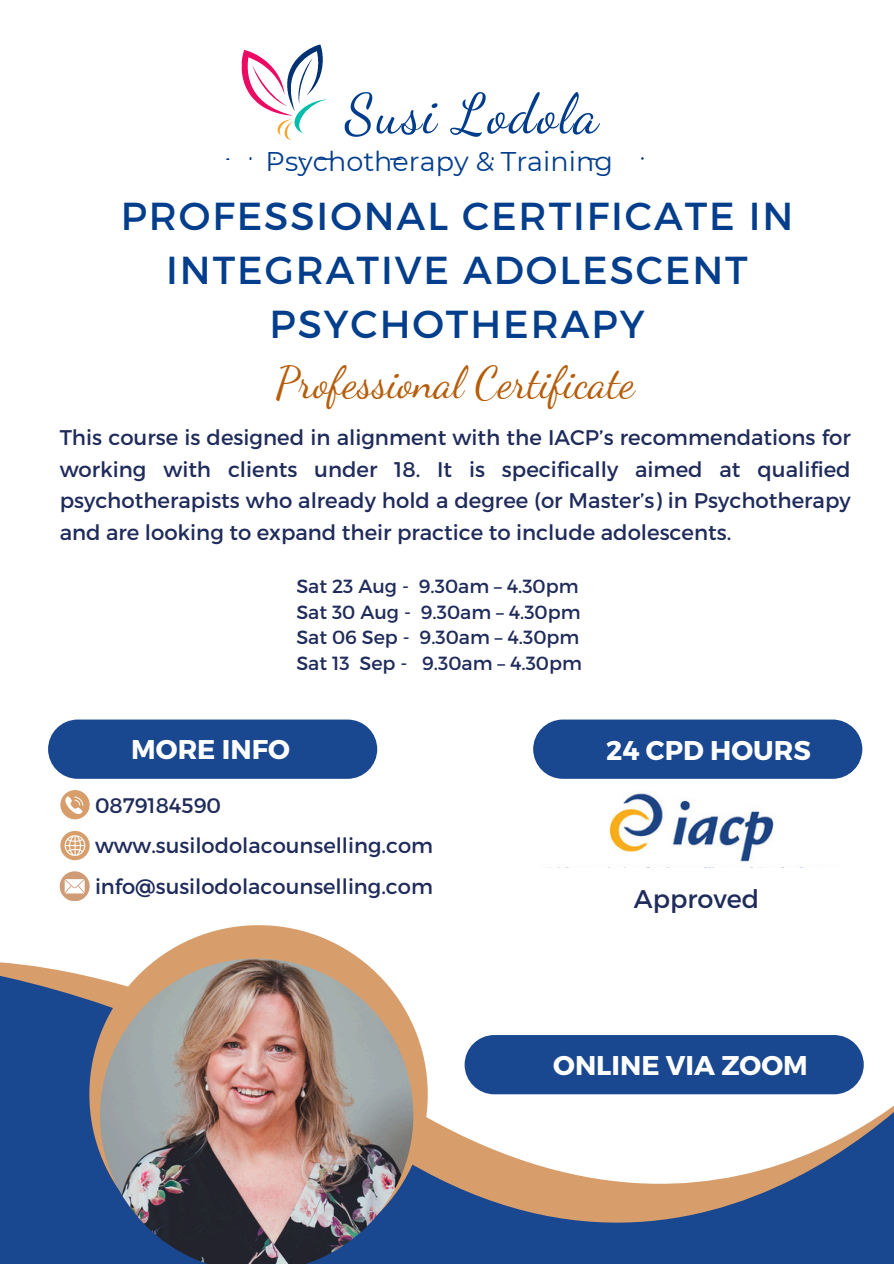
<style>
.page{position:relative;width:894px;height:1264px;background:#fff}
.page>*{position:absolute;margin:0;border:0;box-sizing:border-box;transform-origin:0 0}
.t1{font:43.5px "Dancing Script";color:#b65d0b}
.t2{font:39px/54px "Montserrat";letter-spacing:.05em;color:#033e8d;text-align:center}
.t3{font:700 27px "Montserrat";color:#fff}
.t4{font:27px "Montserrat";color:#033e8d}
.t5{font:25.5px "Montserrat";color:#1f2b5b}
.t6{font:21.15px/31.5px "Montserrat";color:#1f2b5b;text-align:justify}
.t7{font:21px "Montserrat";color:#1f2b5b}
.t8{font:19.05px "Montserrat";color:#1f2b5b}
</style>
<div class="page">
<svg style="left:0;top:925px;width:893px;height:338px"></svg>
<div style="left:89px;top:925px;width:338px;height:338px;background:#d79e6c;border-radius:50%"></div>
<img style="left:100px;top:958px;width:313px;height:305px">
<svg style="left:60px;top:790px;width:30px;height:29px"></svg>
<svg style="left:60px;top:831px;width:30px;height:29px"></svg>
<svg style="left:60px;top:871px;width:29px;height:30px"></svg>
<div style="left:533px;top:719px;width:329px;height:59px;background:#194790;border-radius:30px"></div>
<div style="left:464px;top:1035px;width:399px;height:59px;background:#194790;border-radius:30px"></div>
<img style="left:609px;top:793px;width:165px;height:70px">
<div style="left:48px;top:719px;width:329px;height:59px;background:#194790;border-radius:30px"></div>
<img style="left:226px;top:44px;width:418px;height:116px">
<p class="t4" style="left:265px;top:145px;width:348px">Psychotherapy &amp; Training</p>
<h4 class="t2" style="left:121px;top:187px;width:674px">PROFESSIONAL CERTIFICATE IN<br>INTEGRATIVE ADOLESCENT<br>PSYCHOTHERAPY</h4>
<p class="t1" style="left:275px;top:357px;width:360px">Professional Certificate</p>
<h3 class="t6" style="left:60px;top:420px;width:792px">This course is designed in alignment with the IACP’s recommendations for working with clients under 18. It is specifically aimed at qualified psychotherapists who already hold a degree (or Master’s) in Psychotherapy and are looking to expand their practice to include adolescents.</h3>
<h5 class="t8" style="left:296px;top:573px;width:284px">Sat 23 Aug - 9.30am – 4.30pm</h5>
<p class="t8" style="left:296px;top:599px;width:285px">Sat 30 Aug - 9.30am – 4.30pm</p>
<h5 class="t8" style="left:296px;top:625px;width:284px">Sat 06 Sep - 9.30am – 4.30pm</h5>
<p class="t8" style="left:296px;top:651px;width:287px">Sat 13 Sep - 9.30am – 4.30pm</p>
<p class="t3" style="left:131px;top:732px;width:160px">MORE INFO</p>
<h2 class="t7" style="left:95px;top:791px;width:128px">0879184590</h2>
<h1 class="t7" style="left:95px;top:832px;width:339px">www.susilodolacounselling.com</h1>
<h5 class="t7" style="left:95px;top:873px;width:339px">info@susilodolacounselling.com</h5>
<p class="t3" style="left:606px;top:732px;width:206px">24 CPD HOURS</p>
<h5 class="t5" style="left:633px;top:882px;width:127px">Approved</h5>
<p class="t3" style="left:553px;top:1047px;width:256px">ONLINE VIA ZOOM</p>
</div>
